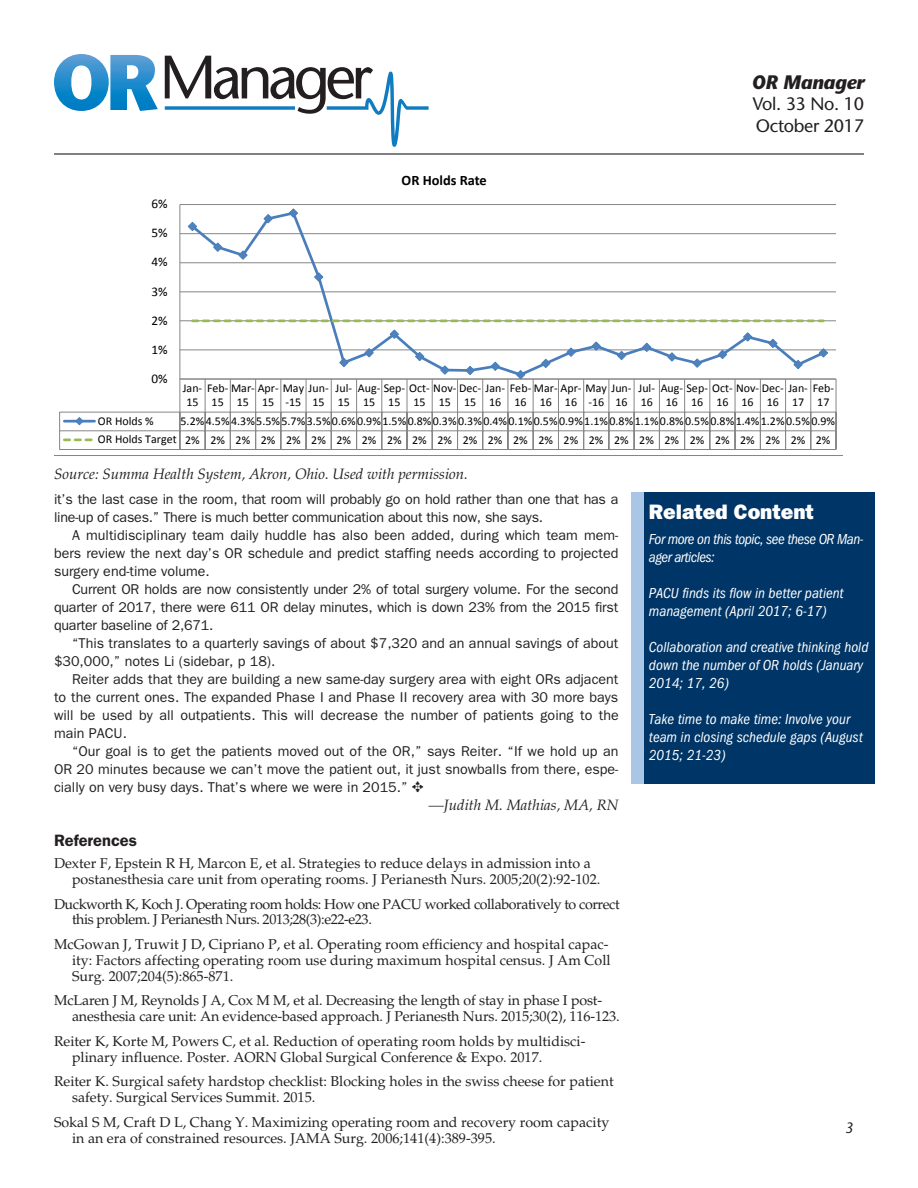
<style>
.page{position:relative;width:918px;height:1188px;background:#fff}
.page>*{position:absolute;margin:0;border:0;box-sizing:border-box;transform-origin:0 0}
._02_SB-Head{font:21px "ITC Franklin Gothic Std Hvy";color:#fff}
.t1{font:italic 700 19.5px "Stone Sans Std";letter-spacing:-.02em;color:#231f20}
.t2{font:500 18px/21.6px "Stone Sans Std";letter-spacing:-.02em;color:#231f20}
._05_Article_Subhead{font:600 16.5px "ITC Franklin Gothic Std";color:#231f20}
.sb_text_callout{font:italic condensed 15px/18px "ITC Franklin Gothic Std";color:#fff}
._06_Caption{font:italic 15px "Palatino LT Std";color:#231f20}
.sb_text_callout-2{font:italic condensed 15px/18px "ITC Franklin Gothic Std";letter-spacing:-.03em;color:#fff}
._02_Byline{font:italic 15px "Palatino LT Std";color:#231f20}
.t3{font:italic 500 15px "Stone Sans Std";color:#231f20}
.t4{font:700 14.4px "Calibri";color:#000}
._04_Body_Copy{font:14.25px/18px "ITC Franklin Gothic Std";color:#231f20;text-align:justify}
.Ref_text{font:14.25px/15.8px "Palatino LT Std";color:#231f20}
.Ref_text-2{font:14.25px/15.8px "Palatino LT Std";letter-spacing:-.03em;color:#231f20}
.t5{font:13.2px "Calibri";color:#000}
.t6{font:12px/14.7px "Calibri";color:#000}
</style>
<div class="page">
<hr style="left:54px;top:153px;width:810px;height:2px;background:#231f20">
<svg style="left:54px;top:54px;width:104px;height:57px"></svg>
<svg style="left:165px;top:56px;width:264px;height:91px"></svg>
<svg style="left:54px;top:204px;width:789px;height:252px"></svg>
<div style="left:632px;top:492px;width:243px;height:292px;background:#003667"></div>
<div style="left:632px;top:492px;width:12px;height:292px;background:#aac6e7"></div>
<h2 class="t1" style="left:752px;top:70px;width:114px">OR Manager</h2>
<p class="t2" style="left:753px;top:93px;width:113px">Vol. 33 No. 10<br>October 2017</p>
<p class="t5" style="left:152px;top:196px;width:18px">6%</p>
<p class="t5" style="left:152px;top:225px;width:18px">5%</p>
<p class="t5" style="left:152px;top:254px;width:18px">4%</p>
<p class="t5" style="left:152px;top:283px;width:18px">3%</p>
<p class="t5" style="left:152px;top:312px;width:18px">2%</p>
<p class="t5" style="left:152px;top:341px;width:18px">1%</p>
<p class="t5" style="left:152px;top:370px;width:18px">0%</p>
<p class="t4" style="left:402px;top:171px;width:87px">OR Holds Rate</p>
<p class="t6" style="left:186px;top:380px;width:144px;text-indent:-4px">Jan- Feb- Mar- Apr- May Jun-<br>15</p>
<p class="t6" style="left:336px;top:380px;width:18px">Jul-<br>15</p>
<p class="t6" style="left:363px;top:380px;width:270px;text-indent:-5px">Aug- Sep- Oct- Nov- Dec- Jan- Feb- Mar- Apr- May Jun-<br>15</p>
<p class="t6" style="left:638px;top:380px;width:18px">Jul-<br>16</p>
<p class="t6" style="left:666px;top:380px;width:170px;text-indent:-5px">Aug- Sep- Oct- Nov- Dec- Jan- Feb-<br>16</p>
<p class="t6" style="left:388px;top:395px;width:14px">15</p>
<p class="t6" style="left:414px;top:395px;width:14px">15</p>
<p class="t6" style="left:439px;top:395px;width:14px">15</p>
<p class="t6" style="left:464px;top:395px;width:14px">15</p>
<p class="t6" style="left:489px;top:395px;width:14px">16</p>
<p class="t6" style="left:514px;top:395px;width:14px">16</p>
<p class="t6" style="left:540px;top:395px;width:14px">16</p>
<p class="t6" style="left:565px;top:395px;width:14px">16</p>
<p class="t6" style="left:588px;top:395px;width:17px">-16</p>
<p class="t6" style="left:615px;top:395px;width:14px">16</p>
<p class="t6" style="left:691px;top:395px;width:14px">16</p>
<p class="t6" style="left:716px;top:395px;width:14px">16</p>
<p class="t6" style="left:742px;top:395px;width:14px">16</p>
<p class="t6" style="left:767px;top:395px;width:14px">16</p>
<p class="t6" style="left:792px;top:395px;width:14px">17</p>
<p class="t6" style="left:817px;top:395px;width:14px">17</p>
<p class="t6" style="left:212px;top:395px;width:14px">15</p>
<p class="t6" style="left:237px;top:395px;width:14px">15</p>
<p class="t6" style="left:262px;top:395px;width:14px">15</p>
<p class="t6" style="left:286px;top:395px;width:17px">-15</p>
<p class="t6" style="left:313px;top:395px;width:14px">15</p>
<p class="t6" style="left:98px;top:413px;width:57px">OR Holds %</p>
<p class="t6" style="left:98px;top:412px;width:739px;line-height:18.8px;text-indent:83px">5.2%4.5%4.3%5.5%5.7%3.5%0.6%0.9%1.5%0.8%0.3%0.3%0.4%0.1%0.5%0.9%1.1%0.8%1.1%0.8%0.5%0.8%1.4%1.2%0.5%0.9%<br>OR Holds Target 2% 2% 2% 2% 2% 2% 2% 2% 2% 2% 2% 2% 2% 2% 2% 2% 2% 2% 2% 2% 2% 2% 2% 2% 2% 2%</p>
<p class="_06_Caption" style="left:54px;top:465px;width:416px">Source: Summa Health System, Akron, Ohio. Used with permission.</p>
<p class="_04_Body_Copy" style="left:54px;top:490px;width:566px">it’s the last case in the room, that room will probably go on hold rather than one that has a line-up of cases.” There is much better communication about this now, she says.</p>
<p class="_04_Body_Copy" style="left:54px;top:526px;width:566px;text-indent:18px">A multidisciplinary team daily huddle has also been added, during which team mem&shy;bers review the next day’s OR schedule and predict staffing needs according to projected surgery end-time volume.</p>
<p class="_04_Body_Copy" style="left:54px;top:580px;width:566px;text-indent:18px">Current OR holds are now consistently under 2% of total surgery volume. For the second quarter of 2017, there were 611 OR delay minutes, which is down 23% from the 2015 first quarter baseline of 2,671.</p>
<p class="_04_Body_Copy" style="left:54px;top:634px;width:566px;text-indent:18px">“This translates to a quarterly savings of about $7,320 and an annual savings of about $30,000,” notes Li (sidebar, p 18).</p>
<p class="_04_Body_Copy" style="left:54px;top:670px;width:566px;text-indent:18px">Reiter adds that they are building a new same-day surgery area with eight ORs adjacent to the current ones. The expanded Phase I and Phase II recovery area with 30 more bays will be used by all outpatients. This will decrease the number of patients going to the main PACU.</p>
<p class="_04_Body_Copy" style="left:54px;top:742px;width:566px;text-indent:18px">“Our goal is to get the patients moved out of the OR,” says Reiter. “If we hold up an OR 20 minutes because we can’t move the patient out, it just snowballs from there, espe&shy;cially on very busy days. That’s where we were in 2015.” ✥</p>
<p class="_02_Byline" style="left:429px;top:796px;width:191px">—Judith M. Mathias, MA, RN</p>
<p class="_05_Article_Subhead" style="left:54px;top:831px;width:85px">References</p>
<p class="Ref_text" style="left:72px;top:856px;width:530px;text-indent:-18px">Dexter F, Epstein R H, Marcon E, et al. Strategies to reduce delays in admission into a postanesthesia care unit from operating rooms. J Perianesth Nurs. 2005;20(2):92-102.</p>
<p class="Ref_text-2" style="left:72px;top:896px;width:549px;text-indent:-18px">Duckworth K, Koch J. Operating room holds: How one PACU worked collaboratively to correct this problem. J Perianesth Nurs. 2013;28(3):e22-e23.</p>
<p class="Ref_text" style="left:72px;top:937px;width:540px;text-indent:-18px">McGowan J, Truwit J D, Cipriano P, et al. Operating room efficiency and hospital capac&shy;ity: Factors affecting operating room use during maximum hospital census. J Am Coll<br>Surg. 2007;204(5):865-871.</p>
<p class="Ref_text" style="left:72px;top:993px;width:549px;text-indent:-18px">McLaren J M, Reynolds J A, Cox M M, et al. Decreasing the length of stay in phase I post&shy;anesthesia care unit: An evidence-based approach. J Perianesth Nurs. 2015;30(2), 116-123.</p>
<p class="Ref_text" style="left:72px;top:1034px;width:515px;text-indent:-18px">Reiter K, Korte M, Powers C, et al. Reduction of operating room holds by multidisci&shy;plinary influence. Poster. AORN Global Surgical Conference &amp; Expo. 2017.</p>
<p class="Ref_text" style="left:72px;top:1074px;width:543px;text-indent:-18px">Reiter K. Surgical safety hardstop checklist: Blocking holes in the swiss cheese for patient safety. Surgical Services Summit. 2015.</p>
<p class="Ref_text" style="left:72px;top:1115px;width:539px;text-indent:-18px">Sokal S M, Craft D L, Chang Y. Maximizing operating room and recovery room capacity in an era of constrained resources. JAMA Surg. 2006;141(4):389-395.</p>
<p class="_02_SB-Head" style="left:649px;top:499px;width:167px">Related Content</p>
<p class="sb_text_callout-2" style="left:649px;top:530px;width:216px">For more on this topic, see these OR Man&shy;ager articles:</p>
<p class="sb_text_callout" style="left:649px;top:584px;width:196px">PACU finds its flow in better patient management (April 2017; 6-17)</p>
<p class="sb_text_callout" style="left:649px;top:638px;width:221px">Collaboration and creative thinking hold down the number of OR holds (January<br>2014; 17, 26)</p>
<p class="sb_text_callout" style="left:649px;top:710px;width:215px">Take time to make time: Involve your team in closing schedule gaps (August<br>2015; 21-23)</p>
<p class="t3" style="left:845px;top:1119px;width:10px">3</p>
</div>
